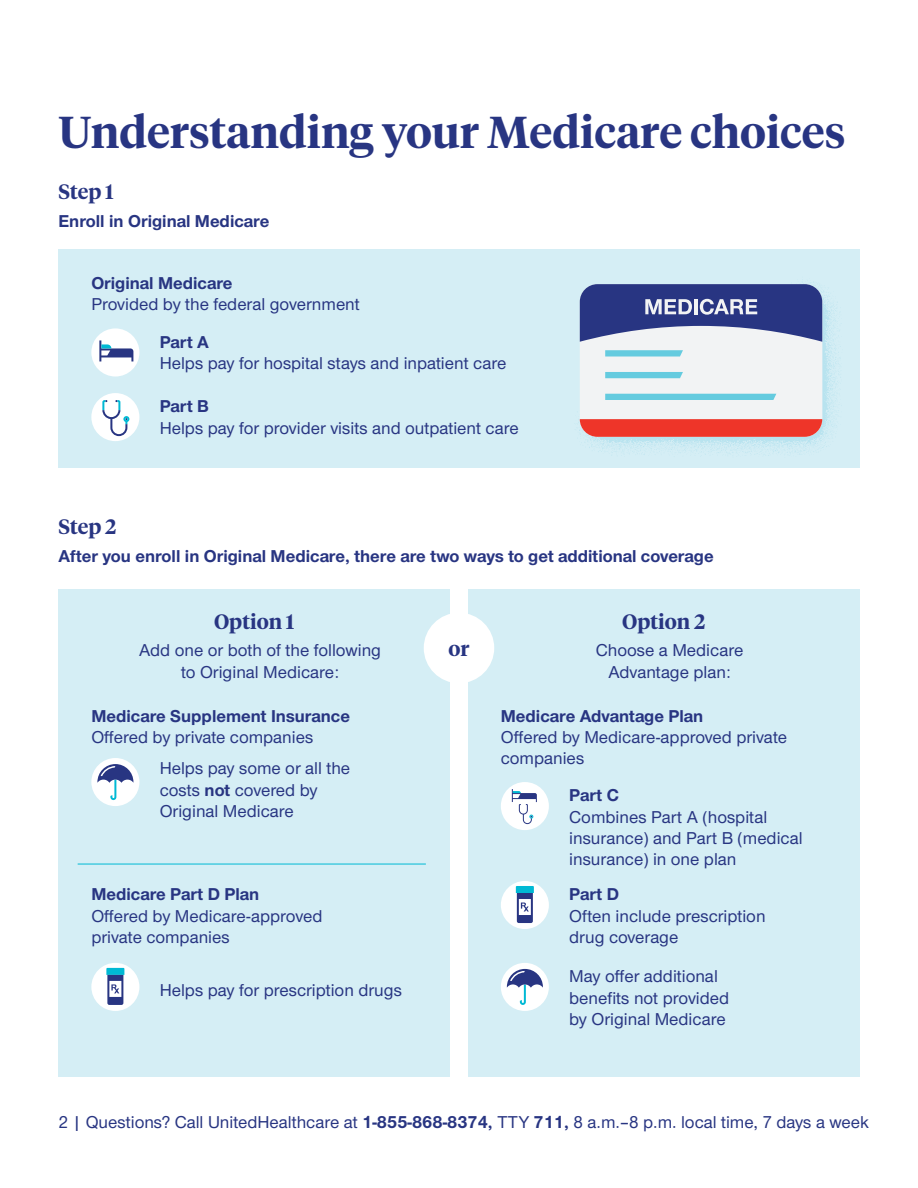
<style>
.page{position:relative;width:918px;height:1188px;background:#fff}
.page>*{position:absolute;margin:0;border:0;box-sizing:border-box;transform-origin:0 0}
.t1{font:600 44.55px "UHC Serif Headline";color:#283582}
.t2{font:600 20.7px "UHC Serif Headline";color:#283582}
.t3{font:500 17.85px/21.3px "UHC Sans";color:#283582}
.t4{font:700 17.85px "UHC Sans";color:#283582}
.s1{font-weight:700}
</style>
<div class="page">
<div style="left:58px;top:589px;width:392px;height:487px;background:#d5eef5"></div>
<div style="left:58px;top:250px;width:802px;height:218px;background:#d5eef5"></div>
<div style="left:468px;top:589px;width:392px;height:487px;background:#d5eef5"></div>
<div style="left:91px;top:328px;width:48px;height:48px;background:#fff;border-radius:50%"></div>
<svg style="left:99px;top:340px;width:34px;height:21px"></svg>
<div style="left:91px;top:758px;width:48px;height:48px;background:#fff;border-radius:50%"></div>
<svg style="left:97px;top:764px;width:36px;height:36px"></svg>
<div style="left:501px;top:782px;width:48px;height:48px;background:#fff;border-radius:50%"></div>
<svg style="left:512px;top:789px;width:25px;height:35px"></svg>
<div style="left:501px;top:881px;width:48px;height:48px;background:#fff;border-radius:50%"></div>
<svg style="left:516px;top:886px;width:18px;height:37px"></svg>
<div style="left:501px;top:963px;width:48px;height:48px;background:#fff;border-radius:50%"></div>
<svg style="left:507px;top:969px;width:36px;height:36px"></svg>
<div style="left:91px;top:963px;width:48px;height:48px;background:#fff;border-radius:50%"></div>
<svg style="left:106px;top:968px;width:18px;height:37px"></svg>
<div style="left:91px;top:393px;width:48px;height:48px;background:#fff;border-radius:50%"></div>
<svg style="left:102px;top:400px;width:27px;height:36px"></svg>
<hr style="left:78px;top:864px;width:348px;height:1px;background:#00b9d4">
<div style="left:424px;top:613px;width:70px;height:70px;background:#fff;border-radius:50%"></div>
<svg style="left:578px;top:282px;width:263px;height:174px"></svg>
<div style="left:580px;top:284px;width:242px;height:153px;background:#f2f3f4;border-radius:18px"></div>
<svg style="left:580px;top:284px;width:242px;height:58px"></svg>
<svg style="left:605px;top:350px;width:171px;height:50px"></svg>
<svg style="left:580px;top:419px;width:242px;height:18px"></svg>
<h1 class="t1" style="left:58px;top:102px;width:789px">Understanding your Medicare choices</h1>
<p class="t2" style="left:58px;top:178px;width:57px">Step 1</p>
<p class="t4" style="left:58px;top:209px;width:212px">Enroll in Original Medicare</p>
<p class="t4" style="left:91px;top:271px;width:143px">Original Medicare</p>
<p class="t3" style="left:91px;top:293px;width:270px">Provided by the federal government</p>
<p class="t4" style="left:160px;top:330px;width:51px">Part A</p>
<p class="t3" style="left:160px;top:352px;width:348px">Helps pay for hospital stays and inpatient care</p>
<p class="t4" style="left:160px;top:394px;width:51px">Part B</p>
<p class="t3" style="left:160px;top:416px;width:360px">Helps pay for provider visits and outpatient care</p>
<p class="t2" style="left:58px;top:512px;width:60px">Step 2</p>
<p class="t4" style="left:58px;top:544px;width:657px">After you enroll in Original Medicare, there are two ways to get additional coverage</p>
<p class="t2" style="left:214px;top:607px;width:82px">Option 1</p>
<p class="t2" style="left:622px;top:607px;width:85px">Option 2</p>
<p class="t3" style="left:139px;top:639px;width:243px;text-align:center">Add one or both of the following to Original Medicare:</p>
<p class="t3" style="left:596px;top:639px;width:149px;text-align:center">Choose a Medicare<br>Advantage plan:</p>
<p class="t2" style="left:448px;top:635px;width:23px">or</p>
<p class="t4" style="left:91px;top:704px;width:260px">Medicare Supplement Insurance</p>
<p class="t3" style="left:91px;top:726px;width:224px">Offered by private companies</p>
<p class="t3" style="left:160px;top:757px;width:192px">Helps pay some or all the costs <span class="s1">not</span> covered by<br>Original Medicare</p>
<p class="t4" style="left:91px;top:882px;width:169px">Medicare Part D Plan</p>
<p class="t3" style="left:91px;top:904px;width:233px">Offered by Medicare-approved private companies</p>
<p class="t3" style="left:160px;top:979px;width:244px">Helps pay for prescription drugs</p>
<p class="t4" style="left:501px;top:704px;width:204px">Medicare Advantage Plan</p>
<p class="t3" style="left:501px;top:726px;width:288px">Offered by Medicare-approved private companies</p>
<p class="t4" style="left:569px;top:783px;width:51px">Part C</p>
<p class="t3" style="left:569px;top:805px;width:235px">Combines Part A (hospital insurance) and Part B (medical insurance) in one plan</p>
<p class="t4" style="left:569px;top:882px;width:51px">Part D</p>
<p class="t3" style="left:569px;top:904px;width:198px">Often include prescription drug coverage</p>
<p class="t3" style="left:569px;top:965px;width:162px">May offer additional benefits not provided by Original Medicare</p>
<p class="t3" style="left:58px;top:1111px;width:812px">2 | Questions? Call UnitedHealthcare at <span class="s1">1-855-868-8374,</span> TTY <span class="s1">711,</span> 8 a.m.–8 p.m. local time, 7 days a week</p>
</div>
